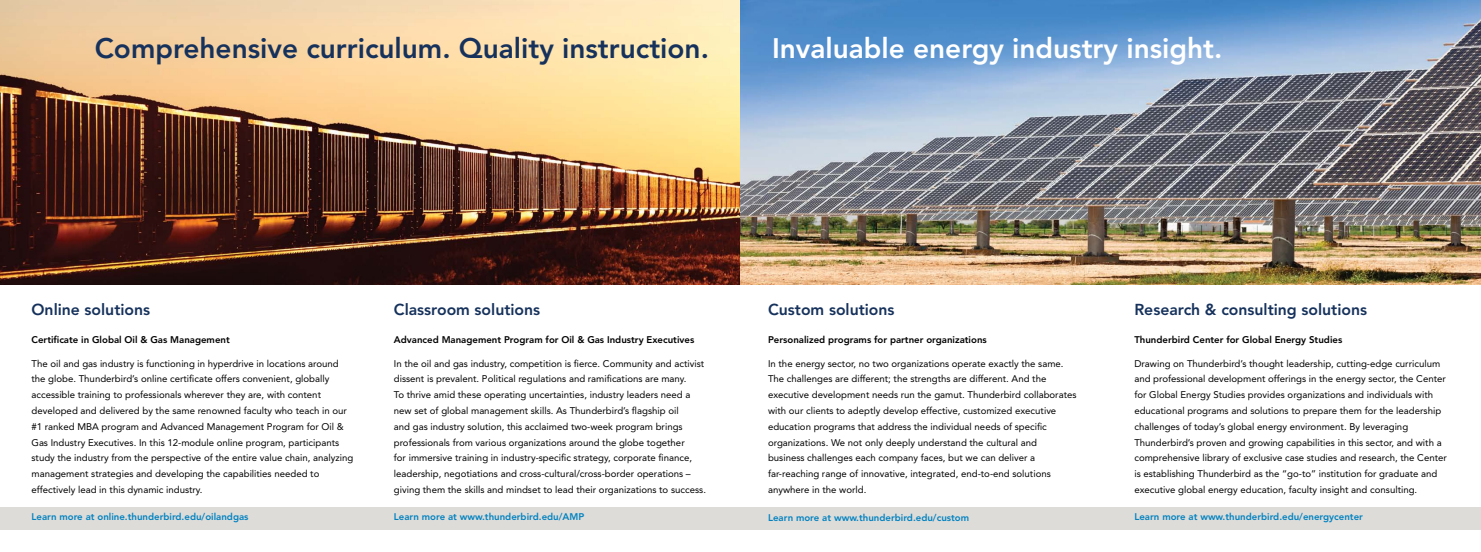
<style>
.page{position:relative;width:1481px;height:552px;background:#fff}
.page>*{position:absolute;margin:0;border:0;box-sizing:border-box;transform-origin:0 0}
.t1{font:800 28px "Avenir LT Std";color:#16325c}
.t2{font:800 28px "Avenir LT Std";color:#fff}
.t3{font:800 15.75px "Avenir LT Std";color:#16325c}
.t4{font:9.62px/15.8px "Avenir LT Std";color:#000}
.t5{font:800 9.62px "Avenir LT Std";color:#000}
.t6{font:800 9.62px "Avenir LT Std";color:#0082c0}
</style>
<div class="page">
<div style="left:0;top:506px;width:740px;height:23px;background:#dedcd9"></div>
<div style="left:740px;top:506px;width:740px;height:23px;background:#dedcd9"></div>
<img style="left:0;top:0;width:740px;height:284px">
<img style="left:740px;top:0;width:740px;height:284px">
<h1 class="t1" style="left:95px;top:32px;width:616px">Comprehensive curriculum. Quality instruction.</h1>
<h1 class="t2" style="left:772px;top:31px;width:452px">Invaluable energy industry insight.</h1>
<h2 class="t3" style="left:32px;top:300px;width:120px">Online solutions</h2>
<p class="t5" style="left:32px;top:334px;width:200px">Certificate in Global Oil &amp; Gas Management</p>
<p class="t4" style="left:32px;top:355px;width:323px">The oil and gas industry is functioning in hyperdrive in locations around the globe. Thunderbird’s online certificate offers convenient, globally accessible training to professionals wherever they are, with content developed and delivered by the same renowned faculty who teach in our #1 ranked MBA program and Advanced Management Program for Oil &amp; Gas Industry Executives. In this 12-module online program, participants study the industry from the perspective of the entire value chain, analyzing management strategies and developing the capabilities needed to effectively lead in this dynamic industry.</p>
<p class="t6" style="left:32px;top:511px;width:218px">Learn more at online.thunderbird.edu/oilandgas</p>
<h2 class="t3" style="left:394px;top:300px;width:148px">Classroom solutions</h2>
<p class="t5" style="left:394px;top:334px;width:302px">Advanced Management Program for Oil &amp; Gas Industry Executives</p>
<p class="t4" style="left:394px;top:355px;width:314px">In the oil and gas industry, competition is fierce. Community and activist dissent is prevalent. Political regulations and ramifications are many.<br>To thrive amid these operating uncertainties, industry leaders need a new set of global management skills. As Thunderbird’s flagship oil<br>and gas industry solution, this acclaimed two-week program brings professionals from various organizations around the globe together<br>for immersive training in industry-specific strategy, corporate finance, leadership, negotiations and cross-cultural/cross-border operations – giving them the skills and mindset to lead their organizations to success.</p>
<p class="t6" style="left:394px;top:511px;width:191px">Learn more at www.thunderbird.edu/AMP</p>
<h2 class="t3" style="left:768px;top:300px;width:128px">Custom solutions</h2>
<p class="t5" style="left:768px;top:334px;width:220px">Personalized programs for partner organizations</p>
<p class="t4" style="left:768px;top:355px;width:310px">In the energy sector, no two organizations operate exactly the same.<br>The challenges are different; the strengths are different. And the executive development needs run the gamut. Thunderbird collaborates with our clients to adeptly develop effective, customized executive education programs that address the individual needs of specific organizations. We not only deeply understand the cultural and<br>business challenges each company faces, but we can deliver a far-reaching range of innovative, integrated, end-to-end solutions anywhere in the world.</p>
<p class="t6" style="left:768px;top:511px;width:203px">Learn more at www.thunderbird.edu/custom</p>
<h2 class="t3" style="left:1134px;top:300px;width:234px">Research &amp; consulting solutions</h2>
<p class="t5" style="left:1134px;top:334px;width:209px">Thunderbird Center for Global Energy Studies</p>
<p class="t4" style="left:1134px;top:355px;width:314px">Drawing on Thunderbird’s thought leadership, cutting-edge curriculum and professional development offerings in the energy sector, the Center for Global Energy Studies provides organizations and individuals with educational programs and solutions to prepare them for the leadership challenges of today’s global energy environment. By leveraging Thunderbird’s proven and growing capabilities in this sector, and with a comprehensive library of exclusive case studies and research, the Center is establishing Thunderbird as the “go-to” institution for graduate and executive global energy education, faculty insight and consulting.</p>
<p class="t6" style="left:1134px;top:510px;width:230px">Learn more at www.thunderbird.edu/energycenter</p>
</div>
